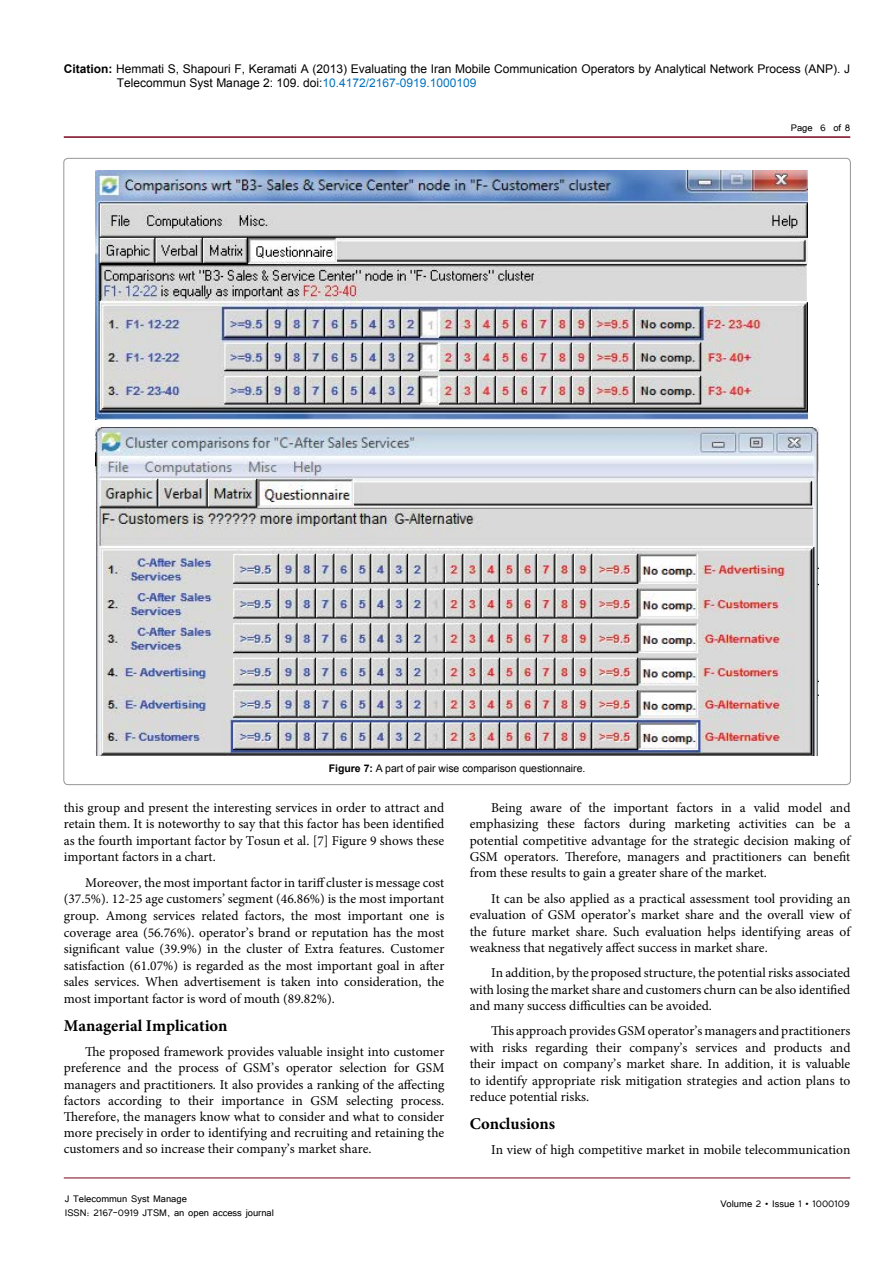
<style>
.page{position:relative;width:893px;height:1263px;background:#fff}
.page>*{position:absolute;margin:0;border:0;box-sizing:border-box;transform-origin:0 0}
.t1{font:700 16.5px "Minion Pro";color:#000}
.t2{font:13.5px/16.5px "Minion Pro";color:#000;text-align:justify}
.t3{font:12px/14.4px "Arial";color:#000}
.t4{font:12px/14.4px "Tunga";color:#000}
.t5{font:10.5px "Arial";color:#000}
.s1{font-weight:700}
.s2{color:#0072bc}
</style>
<div class="page">
<hr style="left:64px;top:1178px;width:786px;height:1px;background:#7a031b">
<hr style="left:64px;top:136px;width:786px;height:2px;background:#7a031b">
<img style="left:96px;top:171px;width:711px;height:248px">
<img style="left:96px;top:428px;width:723px;height:328px">
<p class="t3" style="left:117px;top:61px;width:735px;text-indent:-53px"><span class="s1">Citation:</span> Hemmati S, Shapouri F, Keramati A (2013) Evaluating the Iran Mobile Communication Operators by Analytical Network Process (ANP). J<br>Telecommun Syst Manage 2: 109. doi:<span class="s2">10.4172/2167-0919.1000109</span></p>
<p class="t4" style="left:791px;top:119px;width:61px">Page 6 of 8</p>
<p class="t5" style="left:329px;top:761px;width:258px"><span class="s1">Figure 7:</span> A part of pair wise comparison questionnaire.</p>
<p class="t2" style="left:64px;top:799px;width:382px">this group and present the interesting services in order to attract and retain them. It is noteworthy to say that this factor has been identified as the fourth important factor by Tosun et al. [7] Figure 9 shows these important factors in a chart.</p>
<p class="t2" style="left:64px;top:874px;width:382px;text-indent:21px">Moreover, the most important factor in tariff cluster is message cost (37.5%). 12-25 age customers’ segment (46.86%) is the most important group. Among services related factors, the most important one is coverage area (56.76%). operator’s brand or reputation has the most significant value (39.9%) in the cluster of Extra features. Customer satisfaction (61.07%) is regarded as the most important goal in after sales services. When advertisement is taken into consideration, the most important factor is word of mouth (89.82%).</p>
<p class="t1" style="left:64px;top:1014px;width:165px">Managerial Implication</p>
<p class="t2" style="left:64px;top:1044px;width:382px;text-indent:21px">The proposed framework provides valuable insight into customer preference and the process of GSM’s operator selection for GSM managers and practitioners. It also provides a ranking of the affecting factors according to their importance in GSM selecting process.<br>Therefore, the managers know what to consider and what to consider more precisely in order to identifying and recruiting and retaining the customers and so increase their company’s market share.</p>
<p class="t4" style="left:65px;top:1190px;width:211px">J Telecommun Syst Manage<br>ISSN: 2167-0919 JTSM, an open access journal</p>
<p class="t2" style="left:470px;top:799px;width:382px;text-indent:21px">Being aware of the important factors in a valid model and emphasizing these factors during marketing activities can be a potential competitive advantage for the strategic decision making of GSM operators. Therefore, managers and practitioners can benefit from these results to gain a greater share of the market.</p>
<p class="t2" style="left:470px;top:890px;width:382px;text-indent:21px">It can be also applied as a practical assessment tool providing an evaluation of GSM operator’s market share and the overall view of the future market share. Such evaluation helps identifying areas of weakness that negatively affect success in market share.</p>
<p class="t2" style="left:470px;top:964px;width:382px;text-indent:21px">In addition, by the proposed structure, the potential risks associated with losing the market share and customers churn can be also identified and many success difficulties can be avoided.</p>
<p class="t2" style="left:470px;top:1022px;width:382px;text-indent:21px">This approach provides GSM operator’s managers and practitioners with risks regarding their company’s services and products and their impact on company’s market share. In addition, it is valuable to identify appropriate risk mitigation strategies and action plans to reduce potential risks.</p>
<p class="t1" style="left:470px;top:1112px;width:87px">Conclusions</p>
<p class="t2" style="left:491px;top:1141px;width:361px">In view of high competitive market in mobile telecommunication</p>
<p class="t4" style="left:720px;top:1196px;width:131px">Volume 2 • Issue 1 • 1000109</p>
</div>
